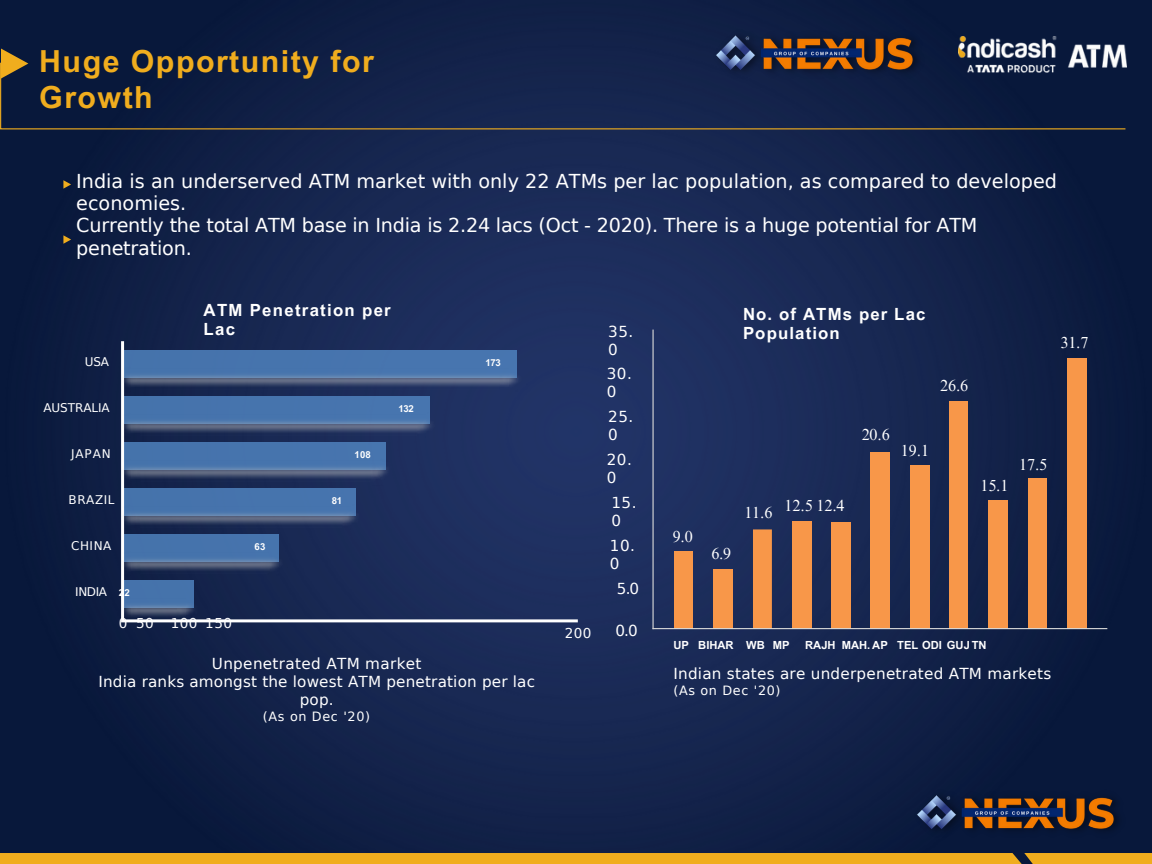
<style>
.page{position:relative;width:1152px;height:864px;background:#fff}
.page>*{position:absolute;margin:0;border:0;box-sizing:border-box;transform-origin:0 0}
.t1{font:700 30.45px/36px "Arial MT Pro";letter-spacing:.045em;color:#f0ad1e}
.t2{font:19.2px/21.3px "DejaVu Sans";color:#fff}
.t3{font:700 16.8px/19.2px "Arial MT Pro";letter-spacing:.065em;color:#fff}
.t4{font:16.05px "Times NRMT Pro";letter-spacing:-.005em;color:#fff}
.t5{font:15.15px/18px "DejaVu Sans";letter-spacing:.015em;color:#fff}
.t6{font:13.65px "DejaVu Sans";letter-spacing:.03em;color:#fff}
.t7{font:12.75px "DejaVu Sans";letter-spacing:.05em;color:#fff}
.t8{font:12px "DejaVu Sans";letter-spacing:-.005em;color:#fff}
.t9{font:700 11.25px "Arial MT Pro";color:#fff}
.t10{font:700 9.6px "Arial MT Pro";letter-spacing:-.025em;color:#fff}
</style>
<div class="page">
<img style="left:0;top:0;width:1152px;height:853px">
<img style="left:959px;top:37px;width:168px;height:36px">
<svg style="left:0;top:63px;width:1126px;height:67px;background:#152345"></svg>
<svg style="left:1px;top:48px;width:27px;height:31px"></svg>
<div style="left:0;top:853px;width:1152px;height:11px;background:#f0ad1e"></div>
<svg style="left:63px;top:180px;width:8px;height:9px"></svg>
<svg style="left:63px;top:235px;width:8px;height:9px"></svg>
<div style="left:674px;top:551px;width:19px;height:78px;background:#f89749"></div>
<div style="left:714px;top:570px;width:19px;height:59px;background:#f89749"></div>
<div style="left:753px;top:529px;width:19px;height:99px;background:#f89749"></div>
<div style="left:792px;top:522px;width:19px;height:107px;background:#f89749"></div>
<div style="left:831px;top:523px;width:20px;height:106px;background:#f89749"></div>
<div style="left:871px;top:452px;width:19px;height:177px;background:#f89749"></div>
<div style="left:910px;top:465px;width:19px;height:164px;background:#f89749"></div>
<div style="left:949px;top:401px;width:19px;height:228px;background:#f89749"></div>
<div style="left:988px;top:500px;width:20px;height:129px;background:#f89749"></div>
<div style="left:1028px;top:479px;width:19px;height:150px;background:#f89749"></div>
<div style="left:1067px;top:358px;width:19px;height:271px;background:#f89749"></div>
<hr style="left:653px;top:628px;width:454px;height:1px;background:#d9d9d8">
<hr style="left:653px;top:330px;width:1px;height:299px;background:#d9d9d8">
<svg style="left:336px;top:341px;width:242px;height:281px;background:#223362"></svg>
<img style="left:66px;top:321px;width:509px;height:119px">
<img style="left:66px;top:366px;width:421px;height:120px">
<img style="left:66px;top:412px;width:378px;height:120px">
<img style="left:66px;top:458px;width:348px;height:120px">
<img style="left:66px;top:504px;width:270px;height:119px">
<img style="left:66px;top:550px;width:185px;height:119px">
<img style="left:913px;top:787px;width:214px;height:53px">
<img style="left:712px;top:27px;width:214px;height:53px">
<p class="t1" style="left:39px;top:47px;width:336px">Huge Opportunity for<br>Growth</p>
<p class="t2" style="left:76px;top:171px;width:982px">India is an underserved ATM market with only 22 ATMs per lac population, as compared to developed economies.</p>
<p class="t2" style="left:76px;top:214px;width:903px;line-height:22.5px">Currently the total ATM base in India is 2.24 lacs (Oct - 2020). There is a huge potential for ATM penetration.</p>
<p class="t3" style="left:204px;top:302px;width:189px">ATM Penetration per<br>Lac</p>
<p class="t8" style="left:85px;top:355px;width:26px">USA</p>
<p class="t8" style="left:43px;top:401px;width:68px">AUSTRALIA</p>
<p class="t10" style="left:398px;top:405px;width:17px">132</p>
<p class="t8" style="left:71px;top:447px;width:41px">JAPAN</p>
<p class="t10" style="left:354px;top:451px;width:18px">108</p>
<p class="t8" style="left:69px;top:493px;width:48px">BRAZIL</p>
<p class="t10" style="left:332px;top:497px;width:12px">81</p>
<p class="t8" style="left:71px;top:539px;width:42px">CHINA</p>
<p class="t10" style="left:254px;top:543px;width:13px">63</p>
<p class="t8" style="left:75px;top:585px;width:33px">INDIA</p>
<p class="t10" style="left:119px;top:589px;width:12px">22</p>
<p class="t6" style="left:119px;top:616px;width:115px">0 50 100 150</p>
<p class="t10" style="left:485px;top:359px;width:17px">173</p>
<p class="t5" style="left:212px;top:655px;width:211px">Unpenetrated ATM market</p>
<p class="t5" style="left:98px;top:673px;width:438px;text-align:center">India ranks amongst the lowest ATM penetration per lac pop.</p>
<p class="t7" style="left:263px;top:709px;width:109px">(As on Dec '20)</p>
<p class="t6" style="left:565px;top:626px;width:28px">200</p>
<p class="t5" style="left:608px;top:322px;width:27px">35.<br>0</p>
<p class="t5" style="left:607px;top:365px;width:27px">30.<br>0</p>
<p class="t5" style="left:608px;top:408px;width:27px">25.<br>0</p>
<p class="t5" style="left:607px;top:451px;width:27px">20.<br>0</p>
<p class="t5" style="left:611px;top:494px;width:27px">15.<br>0</p>
<p class="t5" style="left:610px;top:537px;width:27px">10.<br>0</p>
<p class="t5" style="left:617px;top:579px;width:24px">5.0</p>
<p class="t5" style="left:615px;top:622px;width:24px">0.0</p>
<p class="t4" style="left:673px;top:530px;width:21px">9.0</p>
<p class="t3" style="left:743px;top:307px;width:184px">No. of ATMs per Lac<br>Population</p>
<p class="t4" style="left:940px;top:379px;width:30px">26.6</p>
<p class="t4" style="left:1060px;top:337px;width:30px">31.7</p>
<p class="t4" style="left:711px;top:548px;width:21px">6.9</p>
<p class="t4" style="left:744px;top:507px;width:30px">11.6</p>
<p class="t4" style="left:785px;top:499px;width:62px">12.5 12.4</p>
<p class="t4" style="left:862px;top:429px;width:30px">20.6</p>
<p class="t4" style="left:901px;top:445px;width:30px">19.1</p>
<p class="t4" style="left:980px;top:479px;width:30px">15.1</p>
<p class="t4" style="left:1019px;top:458px;width:30px">17.5</p>
<p class="t9" style="left:673px;top:641px;width:118px">UP BIHAR WB MP</p>
<p class="t9" style="left:805px;top:641px;width:183px">RAJH MAH. AP TEL ODI GUJ TN</p>
<p class="t5" style="left:673px;top:665px;width:379px">Indian states are underpenetrated ATM markets</p>
<p class="t7" style="left:673px;top:683px;width:109px">(As on Dec '20)</p>
</div>
